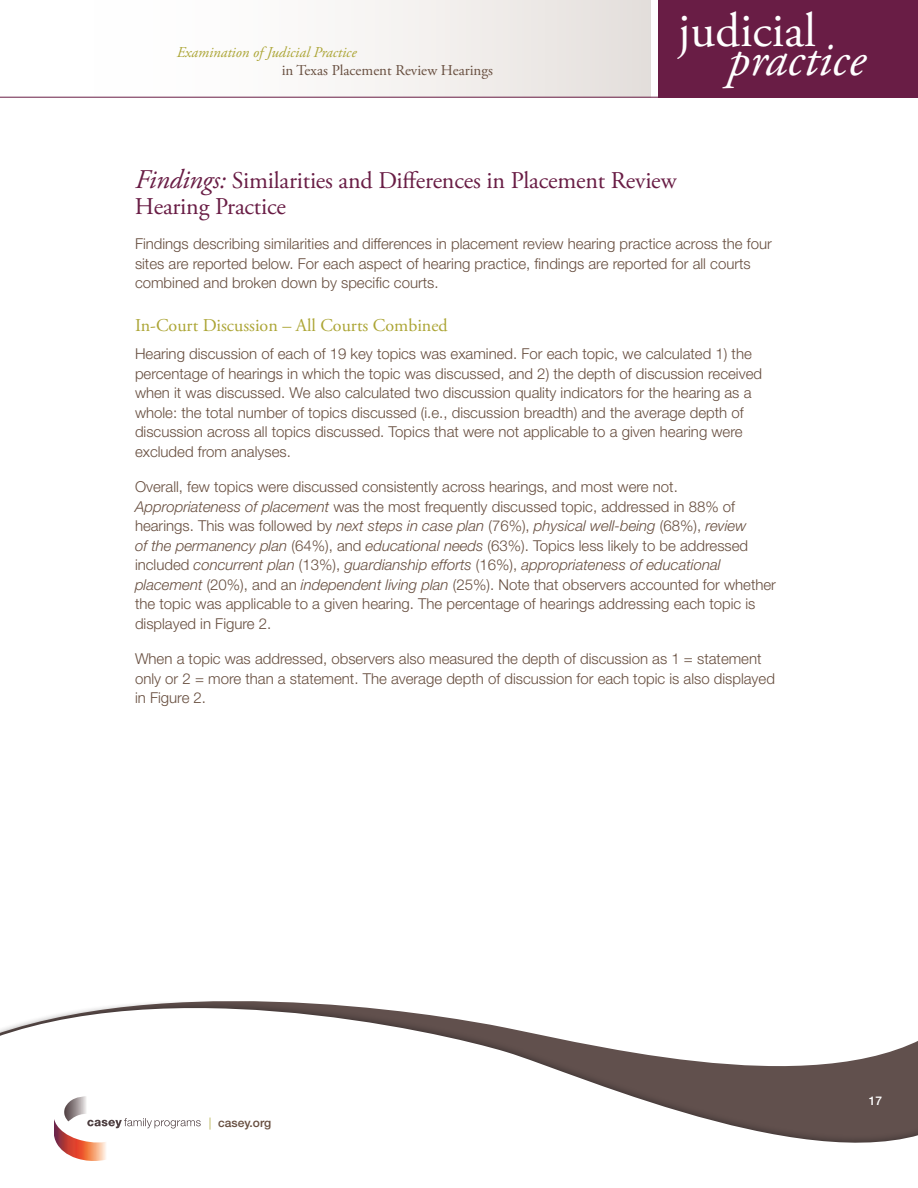
<style>
.page{position:relative;width:918px;height:1188px;background:#fff}
.page>*{position:absolute;margin:0;border:0;box-sizing:border-box;transform-origin:0 0}
.t1{font:italic 49.5px "Adobe Garamond Pro";color:#fff}
.t2{font:48.45px "Adobe Garamond Pro";color:#fff}
.t3{font:24px/25.5px "Adobe Garamond Pro";letter-spacing:-.01em;color:#691d45}
.t4{font:18px "Adobe Garamond Pro";color:#aca535}
.t5{font:300 15px/19.5px "Helvetica Neue LT Std";color:#674e3f}
.t6{font:15px "Adobe Garamond Pro";color:#674e3f}
.t7{font:italic 15px "Adobe Garamond Pro";color:#aca535}
.t8{font:500 12px "Helvetica Neue LT Std";color:#674e3f}
.t9{font:500 12px "Helvetica Neue LT Std";color:#fff}
.s1{font-style:italic;font-size:27px}
.s2{font-style:italic}
.s3{font-weight:300;color:#aca535}
</style>
<div class="page">
<div style="left:54px;top:0;width:596px;height:98px;background:linear-gradient(to right,#fff,#e6e1de)"></div>
<svg style="left:0;top:1001px;width:918px;height:142px"></svg>
<div style="left:658px;top:0;width:260px;height:97px;background:#691d45"></div>
<hr style="left:0;top:97px;width:918px;height:1px;background:#691d45">
<svg style="left:54px;top:1096px;width:147px;height:65px"></svg>
<p class="t7" style="left:177px;top:44px;width:181px">Examination of Judicial Practice</p>
<p class="t6" style="left:282px;top:62px;width:213px">in Texas Placement Review Hearings</p>
<h2 class="t2" style="left:678px;top:2px;width:139px">judicial</h2>
<h1 class="t1" style="left:728px;top:30px;width:139px">practice</h1>
<h3 class="t3" style="left:135px;top:169px;width:543px"><span class="s1">Findings:</span> Similarities and Differences in Placement Review<br>Hearing Practice</h3>
<p class="t5" style="left:135px;top:234px;width:638px">Findings describing similarities and differences in placement review hearing practice across the four sites are reported below. For each aspect of hearing practice, findings are reported for all courts combined and broken down by specific courts.</p>
<p class="t4" style="left:135px;top:315px;width:314px">In-Court Discussion – All Courts Combined</p>
<p class="t5" style="left:135px;top:344px;width:629px">Hearing discussion of each of 19 key topics was examined. For each topic, we calculated 1) the percentage of hearings in which the topic was discussed, and 2) the depth of discussion received when it was discussed. We also calculated two discussion quality indicators for the hearing as a whole: the total number of topics discussed (i.e., discussion breadth) and the average depth of discussion across all topics discussed. Topics that were not applicable to a given hearing were excluded from analyses.</p>
<p class="t5" style="left:135px;top:477px;width:643px">Overall, few topics were discussed consistently across hearings, and most were not.<br><span class="s2">Appropriateness of placement</span> was the most frequently discussed topic, addressed in 88% of hearings. This was followed by <span class="s2">next steps in case plan</span> (76%), <span class="s2">physical well-being</span> (68%), <span class="s2">review<br>of the permanency plan</span> (64%), and <span class="s2">educational needs</span> (63%). Topics less likely to be addressed included <span class="s2">concurrent plan</span> (13%), <span class="s2">guardianship efforts</span> (16%), <span class="s2">appropriateness of educational placement</span> (20%), and an <span class="s2">independent living plan</span> (25%). Note that observers accounted for whether the topic was applicable to a given hearing. The percentage of hearings addressing each topic is displayed in Figure 2.</p>
<p class="t5" style="left:135px;top:649px;width:642px">When a topic was addressed, observers also measured the depth of discussion as 1 = statement only or 2 = more than a statement. The average depth of discussion for each topic is also displayed in Figure 2.</p>
<p class="t8" style="left:209px;top:1115px;width:64px"><span class="s3">|</span> casey.org</p>
<p class="t9" style="left:869px;top:1094px;width:15px">17</p>
</div>
